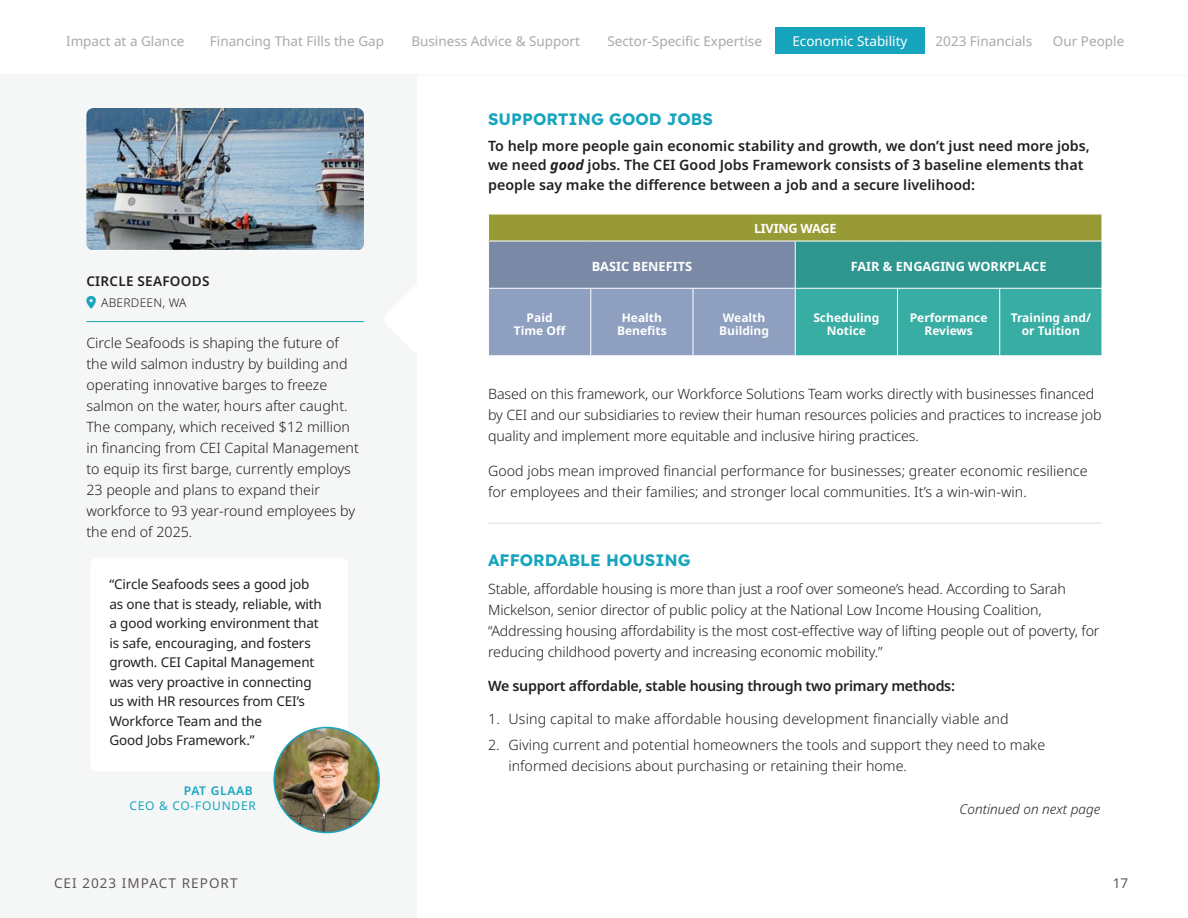
<style>
.page{position:relative;width:1188px;height:918px;background:#fff}
.page>*{position:absolute;margin:0;border:0;box-sizing:border-box;transform-origin:0 0}
.H3_-_Subhead__Small_All_Caps{font:16.5px "Lexend";color:#17a5be}
.P1_-_Regular__Black{font:300 14.25px/21px "Noto Sans";color:#231f20}
.P1_-_Bold{font:300 14.25px/21px "Noto Sans";letter-spacing:-.01em;color:#231f20}
.P1_-_Bold-2{font:600 14.25px/19.5px "Noto Sans";color:#231f20}
.P1_-_Regular__Black-2{font:600 14.25px "Noto Sans";letter-spacing:-.02em;color:#231f20}
.t1{font:13.5px/19.5px "Noto Sans";letter-spacing:-.01em;color:#231f20}
.t2{font:13.5px "Noto Sans";color:#a8a9ad}
.t3{font:13.5px "Noto Sans";letter-spacing:.08em;color:#625659}
.P1_-_Regular__Black-3{font:italic 300 13.5px "Noto Sans";color:#231f20}
.t4{font:13.5px "Noto Sans";color:#fff}
.P1_-_Regular__Black-4{font:600 13.5px "Noto Sans";letter-spacing:.02em;color:#231f20}
.P1_-_Regular__White{font:700 12.75px "Noto Sans";color:#fff}
.P1_-_Regular__White-2{font:700 12.75px "Noto Sans";letter-spacing:-.02em;color:#fff}
.P1_-_Regular__White-3{font:700 12px/13.5px "Noto Sans";color:#fff;text-align:center}
.Quote__Prn_Name___Title{font:12px/15px "Noto Sans";letter-spacing:.06em;color:#17a5be;text-align:right}
.P1_-_Regular__Black-5{font:300 12px "Noto Sans";letter-spacing:.02em;color:#231f20}
.s1{font-weight:700;font-style:italic}
.s2{font-weight:600}
</style>
<div class="page">
<hr style="left:0;top:75px;width:1188px;height:1px;background:#f5f7f7">
<div style="left:0;top:75px;width:416px;height:843px;background:#f5f7f7"></div>
<div style="left:489px;top:214px;width:613px;height:27px;background:#989a35"></div>
<div style="left:489px;top:241px;width:306px;height:47px;background:#7a8aa6"></div>
<div style="left:795px;top:241px;width:307px;height:47px;background:#2e968e"></div>
<svg style="left:489px;top:289px;width:613px;height:66px;background:#62a6b1"></svg>
<hr style="left:488px;top:214px;width:103px;height:1px;background:#fff">
<hr style="left:591px;top:214px;width:102px;height:1px;background:#fff">
<hr style="left:693px;top:214px;width:102px;height:1px;background:#fff">
<hr style="left:795px;top:214px;width:102px;height:1px;background:#fff">
<hr style="left:897px;top:214px;width:103px;height:1px;background:#fff">
<hr style="left:1000px;top:214px;width:102px;height:1px;background:#fff">
<hr style="left:488px;top:241px;width:103px;height:1px;background:#fff">
<hr style="left:591px;top:241px;width:102px;height:1px;background:#fff">
<hr style="left:693px;top:241px;width:102px;height:1px;background:#fff">
<hr style="left:795px;top:241px;width:102px;height:1px;background:#fff">
<hr style="left:795px;top:241px;width:1px;height:47px;background:#fff">
<hr style="left:897px;top:241px;width:103px;height:1px;background:#fff">
<hr style="left:1000px;top:241px;width:102px;height:1px;background:#fff">
<hr style="left:590px;top:289px;width:1px;height:66px;background:#fff">
<hr style="left:693px;top:289px;width:1px;height:66px;background:#fff">
<hr style="left:795px;top:289px;width:1px;height:66px;background:#fff">
<hr style="left:897px;top:289px;width:1px;height:66px;background:#fff">
<hr style="left:999px;top:289px;width:1px;height:66px;background:#fff">
<div style="left:90px;top:558px;width:258px;height:213px;background:#fff;border-radius:7px"></div>
<img style="left:274px;top:728px;width:105px;height:105px;border-radius:52px">
<div style="left:273px;top:727px;width:107px;height:106px;border:2px solid #17a5be;border-radius:50%"></div>
<hr style="left:86px;top:321px;width:278px;height:1px;background:#17a5be">
<hr style="left:488px;top:523px;width:614px;height:1px;background:#e0dfde">
<img style="left:86px;top:108px;width:278px;height:142px">
<div style="left:775px;top:28px;width:149px;height:26px;background:#17a5be"></div>
<p class="t2" style="left:66px;top:31px;width:120px">Impact at a Glance</p>
<p class="t2" style="left:210px;top:31px;width:176px">Financing That Fills the Gap</p>
<p class="t2" style="left:411px;top:31px;width:170px">Business Advice &amp; Support</p>
<p class="t2" style="left:607px;top:31px;width:156px">Sector-Specific Expertise</p>
<p class="t4" style="left:792px;top:31px;width:117px">Economic Stability</p>
<p class="t2" style="left:936px;top:31px;width:98px">2023 Financials</p>
<p class="t2" style="left:1053px;top:31px;width:73px">Our People</p>
<p class="H3_-_Subhead__Small_All_Caps" style="left:488px;top:107px;width:226px">SUPPORTING GOOD JOBS</p>
<p class="P1_-_Bold-2" style="left:488px;top:136px;width:603px">To help more people gain economic stability and growth, we don’t just need more jobs, we need <span class="s1">good</span> jobs. The CEI Good Jobs Framework consists of 3 baseline elements that people say make the difference between a job and a secure livelihood:</p>
<p class="P1_-_Regular__White-2" style="left:754px;top:219px;width:84px">LIVING WAGE</p>
<p class="P1_-_Regular__Black-4" style="left:86px;top:271px;width:125px">CIRCLE SEAFOODS</p>
<p class="P1_-_Regular__Black-5" style="left:101px;top:294px;width:87px">ABERDEEN, WA</p>
<p class="P1_-_Regular__Black" style="left:86px;top:333px;width:274px">Circle Seafoods is shaping the future of the wild salmon industry by building and operating innovative barges to freeze salmon on the water, hours after caught.<br>The company, which received $12 million in financing from CEI Capital Management to equip its first barge, currently employs 23 people and plans to expand their workforce to 93 year-round employees by the end of 2025.</p>
<p class="t1" style="left:109px;top:575px;width:214px">“Circle Seafoods sees a good job as one that is steady, reliable, with a good working environment that is safe, encouraging, and fosters growth. CEI Capital Management was very proactive in connecting us with HR resources from CEI’s<br>Workforce Team and the<br>Good Jobs Framework.”</p>
<p class="Quote__Prn_Name___Title" style="left:130px;top:784px;width:128px"><span class="s2">PAT GLAAB<br></span>CEO &amp; CO-FOUNDER</p>
<p class="t3" style="left:54px;top:874px;width:185px">CEI 2023 IMPACT REPORT</p>
<p class="P1_-_Regular__White" style="left:592px;top:258px;width:102px">BASIC BENEFITS</p>
<p class="P1_-_Regular__White" style="left:851px;top:258px;width:197px">FAIR &amp; ENGAGING WORKPLACE</p>
<p class="P1_-_Regular__White-3" style="left:514px;top:311px;width:53px">Paid<br>Time Off</p>
<p class="P1_-_Regular__White-3" style="left:617px;top:311px;width:51px">Health<br>Benefits</p>
<p class="P1_-_Regular__White-3" style="left:719px;top:311px;width:52px">Wealth<br>Building</p>
<p class="P1_-_Regular__White-3" style="left:813px;top:311px;width:68px">Scheduling<br>Notice</p>
<p class="P1_-_Regular__White-3" style="left:910px;top:311px;width:79px">Performance<br>Reviews</p>
<p class="P1_-_Regular__White-3" style="left:1011px;top:311px;width:82px">Training and/ or Tuition</p>
<p class="P1_-_Bold" style="left:488px;top:384px;width:615px">Based on this framework, our Workforce Solutions Team works directly with businesses financed by CEI and our subsidiaries to review their human resources policies and practices to increase job quality and implement more equitable and inclusive hiring practices.</p>
<p class="P1_-_Regular__Black" style="left:488px;top:460px;width:601px">Good jobs mean improved financial performance for businesses; greater economic resilience for employees and their families; and stronger local communities. It’s a win-win-win.</p>
<p class="H3_-_Subhead__Small_All_Caps" style="left:488px;top:548px;width:204px">AFFORDABLE HOUSING</p>
<p class="P1_-_Regular__Black" style="left:488px;top:578px;width:613px">Stable, affordable housing is more than just a roof over someone’s head. According to Sarah Mickelson, senior director of public policy at the National Low Income Housing Coalition, “Addressing housing affordability is the most cost-effective way of lifting people out of poverty, for reducing childhood poverty and increasing economic mobility.”</p>
<p class="P1_-_Regular__Black-2" style="left:488px;top:676px;width:468px">We support affordable, stable housing through two primary methods:</p>
<p class="P1_-_Regular__Black" style="left:488px;top:709px;width:522px">1. Using capital to make affordable housing development financially viable and</p>
<p class="P1_-_Regular__Black" style="left:508px;top:735px;width:538px;text-indent:-20px">2. Giving current and potential homeowners the tools and support they need to make informed decisions about purchasing or retaining their home.</p>
<p class="P1_-_Regular__Black-3" style="left:960px;top:799px;width:142px">Continued on next page</p>
<p class="t3" style="left:1113px;top:874px;width:17px">17</p>
</div>
